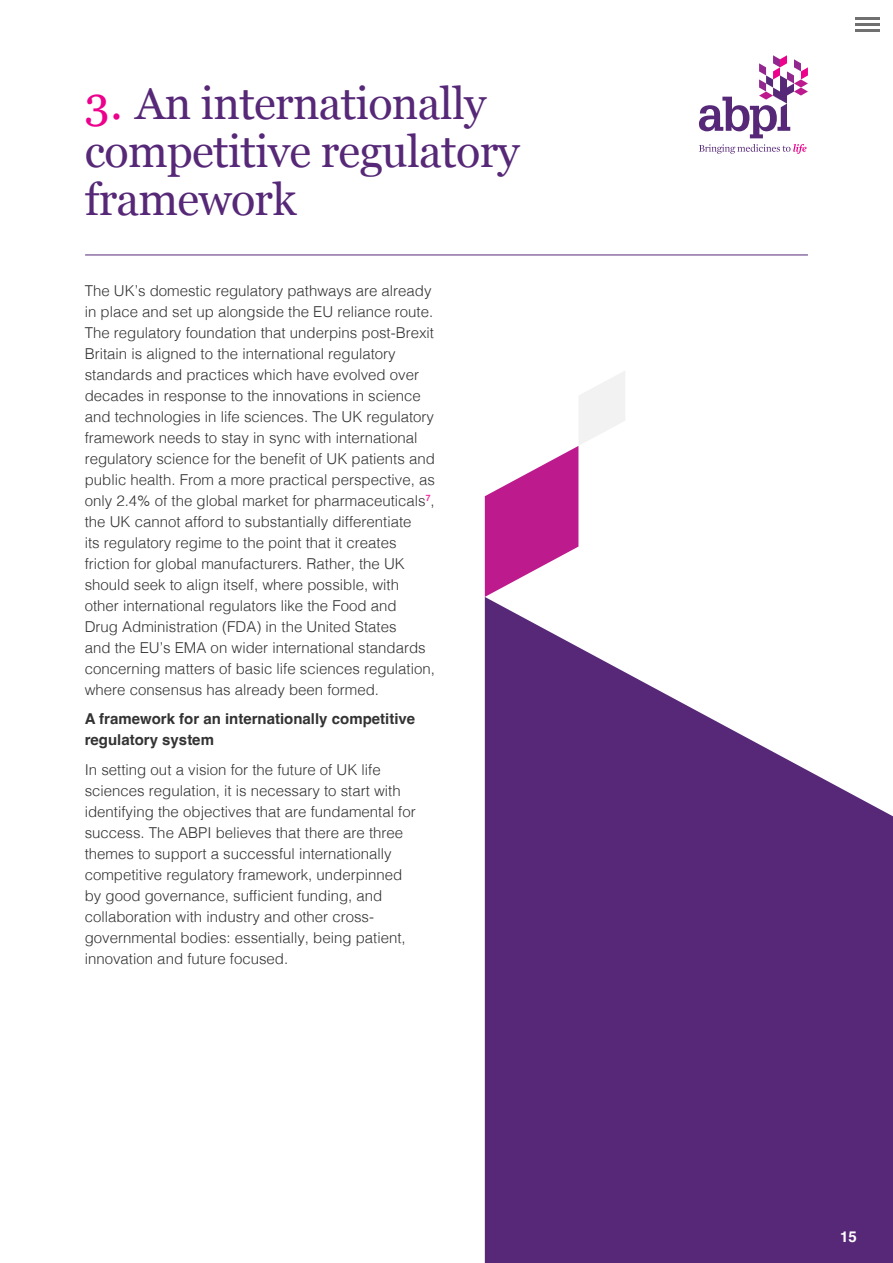
<style>
.page{position:relative;width:893px;height:1263px;background:#fff}
.page>*{position:absolute;margin:0;border:0;box-sizing:border-box;transform-origin:0 0}
.Main_headers{font:45px/48px "Georgia";letter-spacing:-.015em;color:#562877}
.BODY{font:300 15px/21px "Helvetica";color:#333}
.BODY-2{font:700 15px/21px "Helvetica";color:#333}
.t1{font:700 15px "Helvetica";color:#fff}
.s1{color:#ec008c}
</style>
<div class="page">
<svg style="left:485px;top:597px;width:408px;height:666px;fill:#562877"></svg>
<svg style="left:485px;top:371px;width:140px;height:226px"></svg>
<svg style="left:699px;top:144px;width:108px;height:10px"></svg>
<svg style="left:699px;top:55px;width:109px;height:83px"></svg>
<hr style="left:85px;top:255px;width:723px;height:1px;background:#562877">
<hr style="left:855px;top:18px;width:25px;height:2px;background:#707070">
<hr style="left:855px;top:23px;width:25px;height:3px;background:#707070">
<hr style="left:855px;top:29px;width:25px;height:3px;background:#707070">
<p class="Main_headers" style="left:85px;top:78px;width:436px"><span class="s1">3.</span> An internationally competitive regulatory framework</p>
<p class="BODY" style="left:85px;top:279px;width:352px">The UK’s domestic regulatory pathways are already in place and set up alongside the EU reliance route.<br>The regulatory foundation that underpins post-Brexit Britain is aligned to the international regulatory standards and practices which have evolved over decades in response to the innovations in science and technologies in life sciences. The UK regulatory framework needs to stay in sync with international regulatory science for the benefit of UK patients and public health. From a more practical perspective, as only 2.4% of the global market for pharmaceuticals<sup>7</sup>, the UK cannot afford to substantially differentiate<br>its regulatory regime to the point that it creates friction for global manufacturers. Rather, the UK should seek to align itself, where possible, with other international regulators like the Food and<br>Drug Administration (FDA) in the United States<br>and the EU’s EMA on wider international standards concerning matters of basic life sciences regulation, where consensus has already been formed.</p>
<p class="BODY-2" style="left:85px;top:710px;width:332px">A framework for an internationally competitive regulatory system</p>
<p class="BODY" style="left:85px;top:758px;width:332px">In setting out a vision for the future of UK life sciences regulation, it is necessary to start with identifying the objectives that are fundamental for success. The ABPI believes that there are three themes to support a successful internationally competitive regulatory framework, underpinned by good governance, sufficient funding, and collaboration with industry and other cross&shy;governmental bodies: essentially, being patient, innovation and future focused.</p>
<p class="t1" style="left:840px;top:1228px;width:18px">15</p>
</div>
